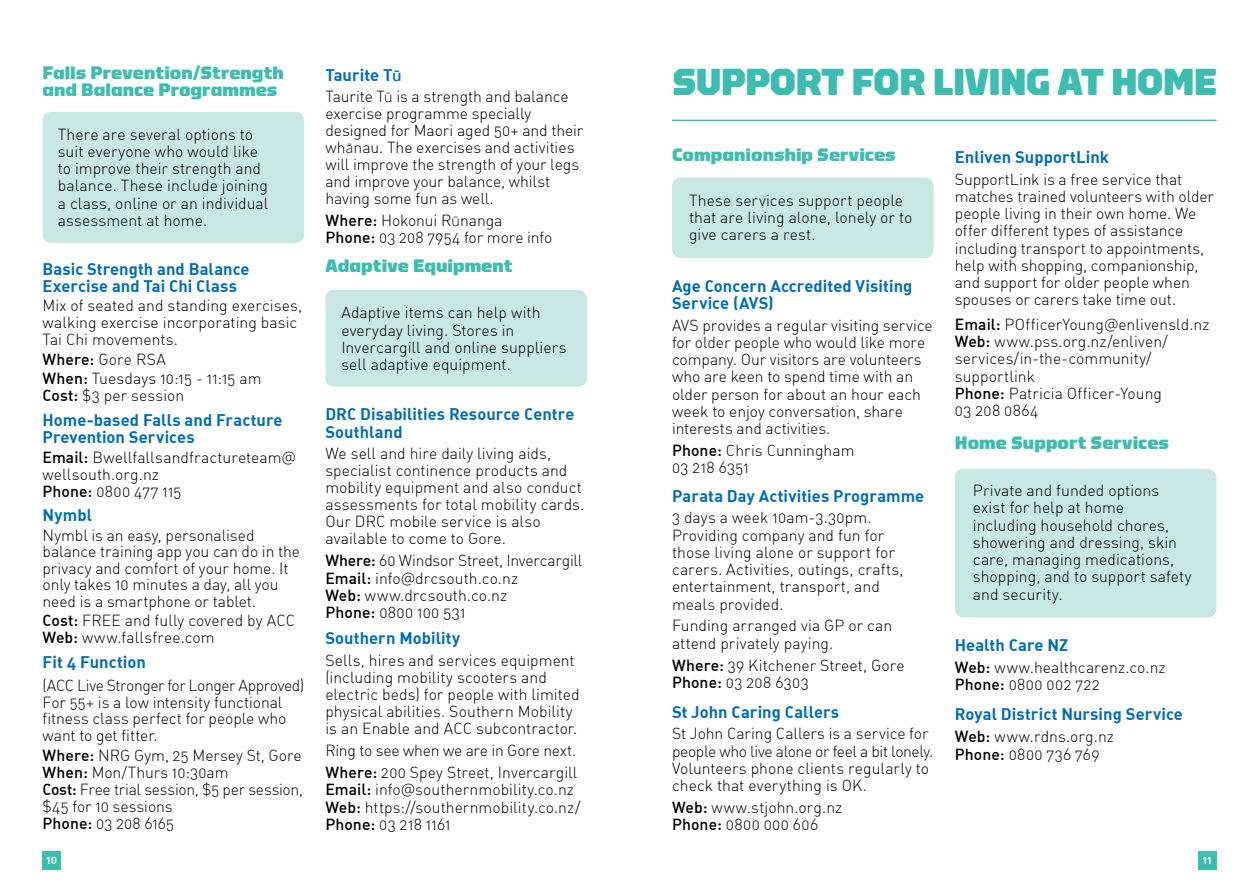
<style>
.page{position:relative;width:1259px;height:893px;background:#fff}
.page>*{position:absolute;margin:0;border:0;box-sizing:border-box;transform-origin:0 0}
.t1{font:900 37.5px "Torque";letter-spacing:-.025em;color:#3dbdaf}
.t2{font:900 18px/17.2px "Torque";color:#3dbdaf}
.t3{font:16.5px/17.2px "DIN Bold Alternate";letter-spacing:.005em;color:#006db7}
.t4{font:15.75px/17.2px "DIN Light Alternate";color:#000}
.t5{font:15.75px/17.2px "DIN Light Alternate";letter-spacing:.025em;color:#000}
.t6{font:12px "DIN Medium Alternate";color:#fff}
.s1{font-family:"DIN Medium Alternate"}
.s2{font-family:"Open Sans";font-weight:300}
.s3{font-family:"Open Sans";font-weight:600;font-size:15px}
.s4{font-family:"Open Sans";font-weight:300;font-size:14.25px}
</style>
<div class="page">
<div style="left:1198px;top:851px;width:18px;height:18px;background:#3dbdaf"></div>
<div style="left:43px;top:851px;width:18px;height:18px;background:#3dbdaf"></div>
<div style="left:43px;top:112px;width:261px;height:131px;background:#c9e8e3;border-radius:9px"></div>
<div style="left:325px;top:290px;width:262px;height:97px;background:#c9e8e3;border-radius:9px"></div>
<hr style="left:672px;top:120px;width:544px;height:1px;background:#3dbdaf">
<div style="left:672px;top:178px;width:261px;height:80px;background:#c9e8e3;border-radius:9px"></div>
<div style="left:955px;top:469px;width:261px;height:148px;background:#c9e8e3;border-radius:9px"></div>
<p class="t2" style="left:43px;top:63px;width:243px">Falls Prevention/Strength and Balance Programmes</p>
<p class="t4" style="left:58px;top:125px;width:212px">There are several options to suit everyone who would like to improve their strength and balance. These include joining a class, online or an individual assessment at home.</p>
<p class="t3" style="left:43px;top:259px;width:209px">Basic Strength and Balance<br>Exercise and Tai Chi Class</p>
<p class="t4" style="left:43px;top:297px;width:261px;line-height:16.6px">Mix of seated and standing exercises, walking exercise incorporating basic<br>Tai Chi movements.</p>
<p class="t4" style="left:43px;top:349px;width:221px;line-height:19.6px"><span class="s1">Where:</span> Gore RSA<br><span class="s1">When:</span> Tuesdays 10:15 - 11:15 am</p>
<p class="t4" style="left:43px;top:387px;width:143px"><span class="s1">Cost:</span> $3 per session</p>
<p class="t3" style="left:43px;top:410px;width:242px">Home-based Falls and Fracture<br>Prevention Services</p>
<p class="t4" style="left:43px;top:448px;width:255px"><span class="s1">Email:</span> Bwellfallsandfractureteam<span class="s2">@ </span>wellsouth.org.nz<br><span class="s1">Phone:</span> 0800 477 115</p>
<p class="t3" style="left:43px;top:506px;width:51px">Nymbl</p>
<p class="t4" style="left:43px;top:527px;width:259px;line-height:16.5px">Nymbl is an easy, personalised balance training app you can do in the privacy and comfort of your home. It only takes 10 minutes a day, all you need is a smartphone or tablet.</p>
<p class="t4" style="left:43px;top:612px;width:254px"><span class="s1">Cost:</span> FREE and fully covered by ACC<br><span class="s1">Web:</span> www.fallsfree.com</p>
<p class="t3" style="left:43px;top:652px;width:105px">Fit 4 Function</p>
<p class="t4" style="left:43px;top:677px;width:263px;line-height:16.5px">(ACC Live Stronger for Longer Approved)<br>For 55+ is a low intensity functional fitness class perfect for people who want to get fitter.</p>
<p class="t4" style="left:43px;top:746px;width:262px"><span class="s1">Where:</span> NRG Gym, 25 Mersey St, Gore<br><span class="s1">When:</span> Mon/Thurs 10:30am<br><span class="s1">Cost:</span> Free trial session, $5 per session, $45 for 10 sessions<br><span class="s1">Phone:</span> 03 208 6165</p>
<p class="t3" style="left:325px;top:65px;width:78px">Taurite T<span class="s3">ū</span></p>
<p class="t4" style="left:325px;top:87px;width:259px">Taurite T<span class="s4">ū</span> is a strength and balance exercise programme specially designed for Maori aged 50+ and their wh<span class="s4">ā</span>nau. The exercises and activities will improve the strength of your legs and improve your balance, whilst having some fun as well.</p>
<p class="t4" style="left:325px;top:211px;width:228px"><span class="s1">Where:</span> Hokonui R<span class="s4">ū</span>nanga<br><span class="s1">Phone:</span> 03 208 7954 for more info</p>
<p class="t2" style="left:325px;top:257px;width:189px">Adaptive Equipment</p>
<p class="t4" style="left:341px;top:304px;width:227px">Adaptive items can help with everyday living. Stores in<br>Invercargill and online suppliers sell adaptive equipment.</p>
<p class="t3" style="left:325px;top:405px;width:250px">DRC Disabilities Resource Centre<br>Southland</p>
<p class="t4" style="left:325px;top:445px;width:260px">We sell and hire daily living aids, specialist continence products and mobility equipment and also conduct assessments for total mobility cards.<br>Our DRC mobile service is also available to come to Gore.</p>
<p class="t4" style="left:325px;top:552px;width:258px"><span class="s1">Where:</span> 60 Windsor Street, Invercargill<br><span class="s1">Email:</span> info<span class="s2">@</span>drcsouth.co.nz<br><span class="s1">Web:</span> www.drcsouth.co.nz<br><span class="s1">Phone:</span> 0800 100 531</p>
<p class="t3" style="left:325px;top:629px;width:136px">Southern Mobility</p>
<p class="t4" style="left:325px;top:652px;width:256px">Sells, hires and services equipment (including mobility scooters and electric beds) for people with limited physical abilities. Southern Mobility is an Enable and ACC subcontractor.</p>
<p class="t4" style="left:325px;top:739px;width:253px;line-height:22.2px">Ring to see when we are in Gore next.<br><span class="s1">Where:</span> 200 Spey Street, Invercargill</p>
<p class="t4" style="left:325px;top:781px;width:256px"><span class="s1">Email:</span> info<span class="s2">@</span>southernmobility.co.nz<br><span class="s1">Web:</span> https://southernmobility.co.nz/<br><span class="s1">Phone:</span> 03 218 1161</p>
<h1 class="t1" style="left:672px;top:60px;width:547px">SUPPORT FOR LIVING AT HOME</h1>
<p class="t2" style="left:672px;top:146px;width:225px">Companionship Services</p>
<p class="t4" style="left:689px;top:191px;width:225px">These services support people that are living alone, lonely or to give carers a rest.</p>
<p class="t3" style="left:672px;top:276px;width:242px">Age Concern Accredited Visiting<br>Service (AVS)</p>
<p class="t4" style="left:672px;top:316px;width:262px">AVS provides a regular visiting service for older people who would like more company. Our visitors are volunteers who are keen to spend time with an older person for about an hour each week to enjoy conversation, share interests and activities.</p>
<p class="t4" style="left:672px;top:441px;width:184px"><span class="s1">Phone:</span> Chris Cunningham<br>03 218 6351</p>
<p class="t3" style="left:672px;top:486px;width:254px">Parata Day Activities Programme</p>
<p class="t4" style="left:672px;top:509px;width:233px">3 days a week 10am-3.30pm.<br>Providing company and fun for those living alone or support for carers. Activities, outings, crafts, entertainment, transport, and meals provided.</p>
<p class="t4" style="left:672px;top:617px;width:222px">Funding arranged via GP or can attend privately paying.</p>
<p class="t4" style="left:672px;top:656px;width:234px"><span class="s1">Where:</span> 39 Kitchener Street, Gore<br><span class="s1">Phone:</span> 03 208 6303</p>
<p class="t3" style="left:672px;top:702px;width:169px">St John Caring Callers</p>
<p class="t4" style="left:672px;top:725px;width:263px">St John Caring Callers is a service for people who live alone or feel a bit lonely.<br>Volunteers phone clients regularly to check that everything is OK.</p>
<p class="t5" style="left:672px;top:798px;width:172px"><span class="s1">Web:</span> www.stjohn.org.nz<br><span class="s1">Phone:</span> 0800 000 606</p>
<p class="t3" style="left:955px;top:147px;width:156px">Enliven SupportLink</p>
<p class="t4" style="left:955px;top:170px;width:261px">SupportLink is a free service that matches trained volunteers with older people living in their own home. We offer different types of assistance including transport to appointments, help with shopping, companionship, and support for older people when spouses or carers take time out.</p>
<p class="t4" style="left:955px;top:315px;width:256px"><span class="s1">Email:</span> POfficerYoung<span class="s2">@</span>enlivensld.nz<br><span class="s1">Web:</span> www.pss.org.nz/enliven/ services/in-the-community/ supportlink<br><span class="s1">Phone:</span> Patricia Officer-Young<br>03 208 0864</p>
<p class="t2" style="left:955px;top:434px;width:216px">Home Support Services</p>
<p class="t4" style="left:973px;top:482px;width:220px">Private and funded options exist for help at home including household chores, showering and dressing, skin care, managing medications, shopping, and to support safety and security.</p>
<p class="t3" style="left:955px;top:636px;width:115px">Health Care NZ</p>
<p class="t4" style="left:955px;top:659px;width:212px"><span class="s1">Web:</span> www.healthcarenz.co.nz<br><span class="s1">Phone:</span> 0800 002 722</p>
<p class="t3" style="left:955px;top:705px;width:229px">Royal District Nursing Service</p>
<p class="t5" style="left:955px;top:728px;width:161px"><span class="s1">Web:</span> www.rdns.org.nz<br><span class="s1">Phone:</span> 0800 736 769</p>
<p class="t6" style="left:46px;top:852px;width:13px">10</p>
<p class="t6" style="left:1202px;top:852px;width:11px">11</p>
</div>
